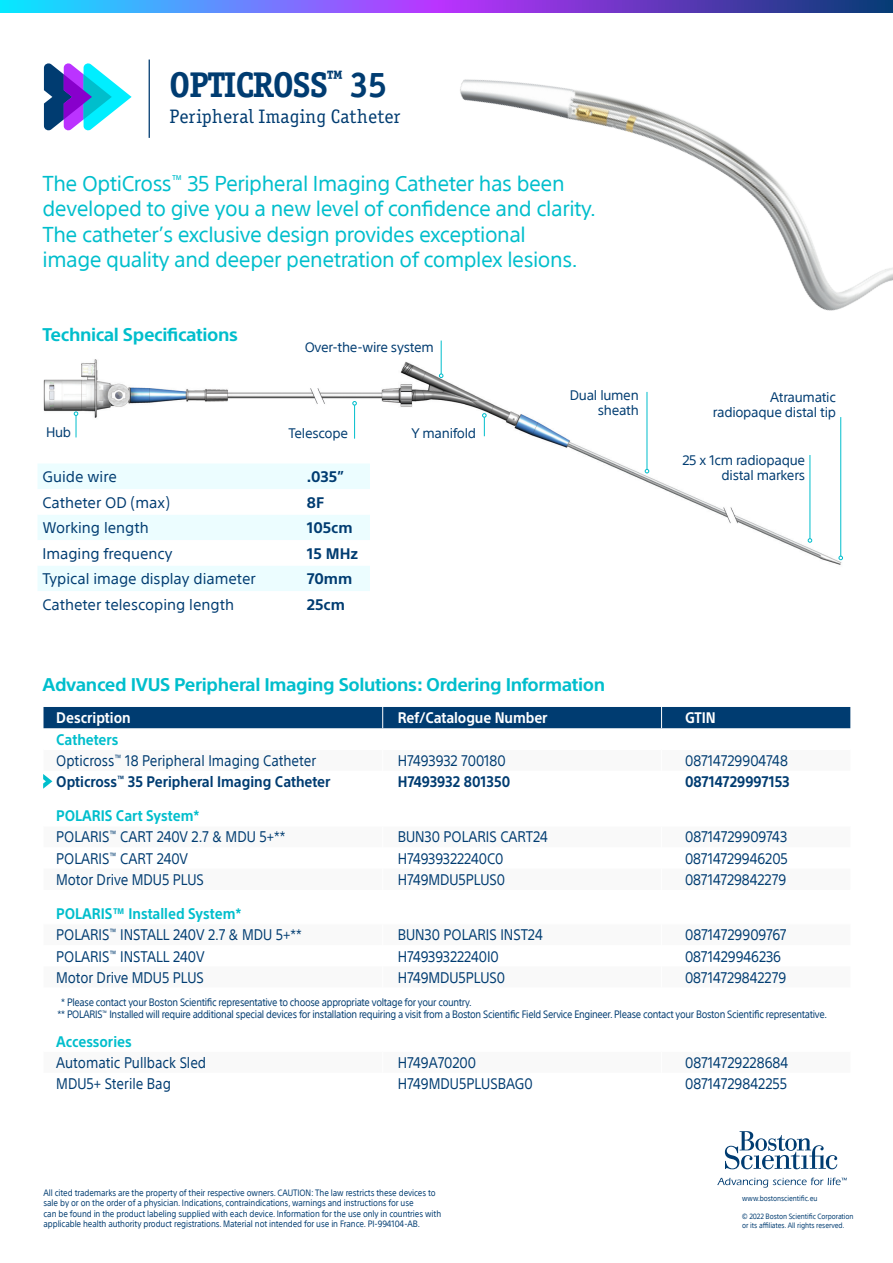
<style>
.page{position:relative;width:893px;height:1263px;background:#fff}
.page>*{position:absolute;margin:0;border:0;box-sizing:border-box;transform-origin:0 0}
.t1{font:700 35.85px "Officina Ser ITC Std";letter-spacing:-.02em;color:#003c71}
.t2{font:21px/25.5px "SST";letter-spacing:-.02em;color:#00becc}
.t3{font:19.5px "Officina Ser ITC Std";letter-spacing:.015em;color:#003c71}
.t4{font:700 18px "SST";letter-spacing:-.02em;color:#00becc}
.TestoNormaleNero{font:15px "SST";color:#003c71;scale:.9 1}
.TestoNormaleNero-2{font:15px "SST";color:#003c71}
.TestoNormaleNero-3{font:700 15px "SST";color:#003c71;scale:.9 1}
.TestoNormaleNero-4{font:700 15px "SST";color:#00becc;scale:.9 1}
.TestoNormaleNero-5{font:700 15px "SST";letter-spacing:-.005em;color:#fff;scale:.9 1}
.TestoNormaleNero-6{font:700 15px "SST";color:#003c71}
.t5{font:13.5px/15px "SST";letter-spacing:-.02em;color:#003c71;text-align:right}
.TestoNormaleNero-7{font:10.5px "SST";letter-spacing:-.03em;color:#003c71;scale:.9 1}
.TestoNormaleNero-8{font:9px/10.5px "SST";letter-spacing:-.01em;color:#003c71;scale:.9 1}
.TestoNormaleNero-9{font:7.5px "SST";letter-spacing:-.01em;color:#003c71;scale:.9 1}
</style>
<div class="page">
<img style="left:460px;top:79px;width:433px;height:232px">
<svg style="left:725px;top:1131px;width:112px;height:38px"></svg>
<svg style="left:717px;top:1178px;width:130px;height:9px"></svg>
<div style="left:44px;top:707px;width:806px;height:21px;background:#003c71"></div>
<svg style="left:43px;top:774px;width:9px;height:15px"></svg>
<img style="left:43px;top:355px;width:799px;height:210px">
<hr style="left:840px;top:417px;width:1px;height:139px;background:#00becc">
<svg style="left:838px;top:556px;width:5px;height:4px"></svg>
<hr style="left:809px;top:455px;width:1px;height:84px;background:#00becc">
<svg style="left:808px;top:538px;width:4px;height:5px"></svg>
<hr style="left:646px;top:392px;width:1px;height:77px;background:#00becc">
<svg style="left:645px;top:469px;width:4px;height:4px"></svg>
<svg style="left:482px;top:413px;width:5px;height:23px"></svg>
<hr style="left:441px;top:341px;width:1px;height:33px;background:#00becc">
<svg style="left:439px;top:373px;width:4px;height:5px"></svg>
<hr style="left:354px;top:405px;width:1px;height:34px;background:#00becc">
<svg style="left:352px;top:401px;width:5px;height:5px"></svg>
<svg style="left:74px;top:411px;width:4px;height:26px"></svg>
<svg style="left:38px;top:463px;width:332px;height:128px"></svg>
<svg style="left:0;top:0;width:893px;height:13px;background:#5f62db"></svg>
<svg style="left:44px;top:63px;width:88px;height:68px"></svg>
<hr style="left:149px;top:60px;width:1px;height:78px;background:#003c71">
<p class="t1" style="left:170px;top:63px;width:219px">OPTICROSS<sup>™</sup> 35</p>
<p class="t3" style="left:170px;top:105px;width:232px">Peripheral Imaging Catheter</p>
<p class="t2" style="left:43px;top:170px;width:555px">The OptiCross<sup>™</sup> 35 Peripheral Imaging Catheter has been developed to give you a new level of confidence and clarity.<br>The catheter’s exclusive design provides exceptional<br>image quality and deeper penetration of complex lesions.</p>
<p class="t4" style="left:43px;top:324px;width:197px">Technical Specifications</p>
<p class="t5" style="left:305px;top:339px;width:131px">Over-the-wire system</p>
<p class="t5" style="left:46px;top:425px;width:27px">Hub</p>
<p class="t5" style="left:289px;top:426px;width:61px">Telescope</p>
<p class="TestoNormaleNero-2" style="left:42px;top:468px;width:76px">Guide wire</p>
<p class="TestoNormaleNero-6" style="left:307px;top:468px;width:39px">.035”</p>
<p class="TestoNormaleNero-2" style="left:42px;top:493px;width:129px">Catheter OD (max)</p>
<p class="TestoNormaleNero-6" style="left:307px;top:493px;width:19px">8F</p>
<p class="TestoNormaleNero-2" style="left:42px;top:519px;width:108px">Working length</p>
<p class="TestoNormaleNero-6" style="left:307px;top:519px;width:47px">105cm</p>
<p class="TestoNormaleNero-2" style="left:42px;top:544px;width:132px">Imaging frequency</p>
<p class="TestoNormaleNero-6" style="left:307px;top:544px;width:53px">15 MHz</p>
<p class="TestoNormaleNero-2" style="left:42px;top:570px;width:215px">Typical image display diameter</p>
<p class="TestoNormaleNero-6" style="left:307px;top:570px;width:47px">70mm</p>
<p class="TestoNormaleNero-2" style="left:42px;top:595px;width:193px">Catheter telescoping length</p>
<p class="TestoNormaleNero-6" style="left:307px;top:595px;width:40px">25cm</p>
<p class="t5" style="left:411px;top:426px;width:66px">Y manifold</p>
<p class="t5" style="left:570px;top:387px;width:70px">Dual lumen sheath</p>
<p class="t4" style="left:43px;top:674px;width:564px">Advanced IVUS Peripheral Imaging Solutions: Ordering Information</p>
<p class="t5" style="left:713px;top:389px;width:125px">Atraumatic radiopaque distal tip</p>
<p class="t5" style="left:682px;top:453px;width:124px">25 x 1cm radiopaque distal markers</p>
<p class="TestoNormaleNero-5" style="left:56px;top:709px;width:84px">Description</p>
<p class="TestoNormaleNero-5" style="left:398px;top:709px;width:168px">Ref/Catalogue Number</p>
<p class="TestoNormaleNero-5" style="left:685px;top:709px;width:36px">GTIN</p>
<p class="TestoNormaleNero-4" style="left:56px;top:730px;width:71px">Catheters</p>
<p class="TestoNormaleNero" style="left:56px;top:752px;width:290px">Opticross<sup>™</sup> 18 Peripheral Imaging Catheter</p>
<p class="TestoNormaleNero" style="left:398px;top:752px;width:122px">H7493932 700180</p>
<p class="TestoNormaleNero" style="left:685px;top:752px;width:116px">08714729904748</p>
<p class="TestoNormaleNero-3" style="left:56px;top:773px;width:306px">Opticross<sup>™</sup> 35 Peripheral Imaging Catheter</p>
<p class="TestoNormaleNero-3" style="left:398px;top:773px;width:126px">H7493932 801350</p>
<p class="TestoNormaleNero-3" style="left:685px;top:773px;width:118px">08714729997153</p>
<p class="TestoNormaleNero-4" style="left:56px;top:807px;width:161px">POLARIS Cart System*</p>
<p class="TestoNormaleNero" style="left:56px;top:828px;width:256px">POLARIS<sup>™</sup> CART 240V 2.7 &amp; MDU 5+**</p>
<p class="TestoNormaleNero" style="left:398px;top:828px;width:169px">BUN30 POLARIS CART24</p>
<p class="TestoNormaleNero" style="left:685px;top:828px;width:115px">08714729909743</p>
<p class="TestoNormaleNero" style="left:56px;top:849px;width:148px">POLARIS<sup>™</sup> CART 240V</p>
<p class="TestoNormaleNero" style="left:398px;top:849px;width:119px">H74939322240C0</p>
<p class="TestoNormaleNero" style="left:685px;top:849px;width:116px">08714729946205</p>
<p class="TestoNormaleNero" style="left:56px;top:871px;width:165px">Motor Drive MDU5 PLUS</p>
<p class="TestoNormaleNero" style="left:398px;top:871px;width:121px">H749MDU5PLUS0</p>
<p class="TestoNormaleNero" style="left:685px;top:871px;width:114px">08714729842279</p>
<p class="TestoNormaleNero-4" style="left:56px;top:905px;width:207px">POLARIS™ Installed System*</p>
<p class="TestoNormaleNero" style="left:56px;top:926px;width:274px">POLARIS<sup>™</sup> INSTALL 240V 2.7 &amp; MDU 5+**</p>
<p class="TestoNormaleNero" style="left:398px;top:926px;width:163px">BUN30 POLARIS INST24</p>
<p class="TestoNormaleNero" style="left:685px;top:926px;width:114px">08714729909767</p>
<p class="TestoNormaleNero" style="left:56px;top:947px;width:166px">POLARIS<sup>™</sup> INSTALL 240V</p>
<p class="TestoNormaleNero" style="left:398px;top:947px;width:114px">H74939322240I0</p>
<p class="TestoNormaleNero" style="left:685px;top:947px;width:108px">0871429946236</p>
<p class="TestoNormaleNero" style="left:56px;top:968px;width:165px">Motor Drive MDU5 PLUS</p>
<p class="TestoNormaleNero" style="left:398px;top:968px;width:121px">H749MDU5PLUS0</p>
<p class="TestoNormaleNero" style="left:685px;top:968px;width:114px">08714729842279</p>
<p class="TestoNormaleNero-7" style="left:61px;top:996px;width:458px">* Please contact your Boston Scientific representative to choose appropriate voltage for your country.</p>
<p class="TestoNormaleNero-7" style="left:58px;top:1008px;width:856px">** POLARIS<sup>™</sup> Installed will require additional special devices for installation requiring a visit from a Boston Scientific Field Service Engineer. Please contact your Boston Scientific representative.</p>
<p class="TestoNormaleNero-4" style="left:56px;top:1032px;width:85px">Accessories</p>
<p class="TestoNormaleNero" style="left:56px;top:1053px;width:168px">Automatic Pullback Sled</p>
<p class="TestoNormaleNero" style="left:398px;top:1053px;width:89px">H749A70200</p>
<p class="TestoNormaleNero" style="left:685px;top:1053px;width:116px">08714729228684</p>
<p class="TestoNormaleNero" style="left:56px;top:1075px;width:129px">MDU5+ Sterile Bag</p>
<p class="TestoNormaleNero" style="left:398px;top:1075px;width:151px">H749MDU5PLUSBAG0</p>
<p class="TestoNormaleNero" style="left:685px;top:1075px;width:115px">08714729842255</p>
<p class="TestoNormaleNero-8" style="left:44px;top:1187px;width:443px">All cited trademarks are the property of their respective owners. CAUTION: The law restricts these devices to sale by or on the order of a physician. Indications, contraindications, warnings and instructions for use<br>can be found in the product labeling supplied with each device. Information for the use only in countries with applicable health authority product registrations. Material not intended for use in France. PI-994104-AB.</p>
<p class="TestoNormaleNero-9" style="left:742px;top:1194px;width:85px">www.bostonscientific.eu</p>
<p class="TestoNormaleNero-9" style="left:742px;top:1212px;width:125px">© 2022 Boston Scientific Corporation</p>
<p class="TestoNormaleNero-9" style="left:742px;top:1221px;width:115px">or its affiliates. All rights reserved.</p>
</div>
